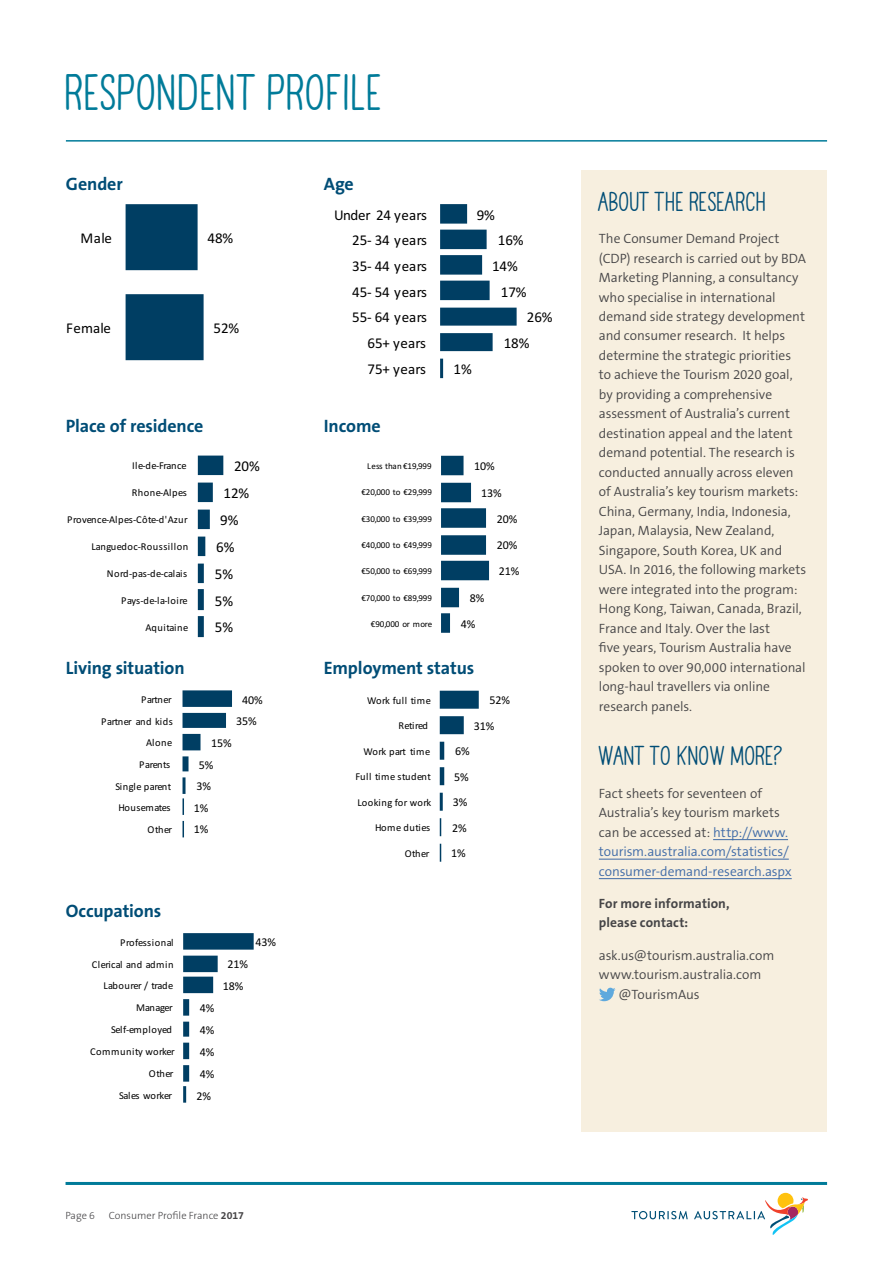
<style>
.page{position:relative;width:893px;height:1263px;background:#fff}
.page>*{position:absolute;margin:0;border:0;box-sizing:border-box;transform-origin:0 0}
.t1{font:700 45px "TAHAVEANICEDAY Basic";letter-spacing:.005em;color:#007b99}
.t2{font:700 24px "TAHAVEANICEDAY Basic";color:#004d76}
.t3{font:700 18px "The Sans B7";letter-spacing:-.005em;color:#004d76}
.t4{font:15px/25.7px "Calibri";letter-spacing:-.005em;color:#000;text-align:center}
.t5{font:300 13.5px/19.5px "The Sans B4";letter-spacing:-.005em;color:#464547}
.t6{font:300 13.5px/19.5px "The Sans B4";color:#3e6aa7}
.t7{font:700 13.5px/19.5px "The Sans B7";letter-spacing:.005em;color:#464547}
.t8{font:12px/25.5px "Calibri";letter-spacing:-.005em;color:#000;text-align:center}
.t9{font:10.5px "Calibri";letter-spacing:.035em;color:#000}
.t10{font:10.5px/21.9px "Calibri";color:#000;text-align:right}
.t11{font:10.5px/21.6px "Calibri";letter-spacing:-.03em;color:#000;text-align:right}
.t12{font:300 10.5px "The Sans B3";color:#464547}
.t13{font:10.5px "Calibri";letter-spacing:-.035em;color:#000}
.t14{font:10.5px "Calibri";letter-spacing:-.055em;color:#000}
.t15{font:9px "Calibri";letter-spacing:-.005em;color:#000}
.s1{font-family:"The Sans B7";font-weight:700}
.s2{color:#464547}
</style>
<div class="page">
<svg style="left:631px;top:1211px;width:57px;height:8px"></svg>
<svg style="left:694px;top:1193px;width:114px;height:42px"></svg>
<hr style="left:66px;top:140px;width:761px;height:2px;background:#007b99">
<hr style="left:66px;top:1182px;width:761px;height:3px;background:#007b99">
<div style="left:582px;top:170px;width:245px;height:961px;background:#f7efdf"></div>
<hr style="left:713px;top:839px;width:75px;height:1px;background:#3e6aa7">
<hr style="left:599px;top:859px;width:190px;height:1px;background:#3e6aa7">
<hr style="left:599px;top:878px;width:193px;height:1px;background:#3e6aa7">
<svg style="left:599px;top:988px;width:16px;height:13px"></svg>
<svg style="left:126px;top:204px;width:78px;height:156px"></svg>
<svg style="left:440px;top:204px;width:77px;height:174px"></svg>
<svg style="left:198px;top:456px;width:25px;height:181px"></svg>
<svg style="left:441px;top:456px;width:48px;height:177px"></svg>
<svg style="left:183px;top:690px;width:49px;height:147px"></svg>
<svg style="left:440px;top:691px;width:39px;height:171px"></svg>
<svg style="left:183px;top:933px;width:71px;height:170px"></svg>
<h1 class="t1" style="left:66px;top:66px;width:319px">RESPONDENT PROFILE</h1>
<h3 class="t3" style="left:66px;top:174px;width:58px">Gender</h3>
<h3 class="t3" style="left:324px;top:174px;width:31px">Age</h3>
<p class="t4" style="left:80px;top:225px;width:33px">Male</p>
<p class="t4" style="left:66px;top:315px;width:46px">Female</p>
<p class="t4" style="left:208px;top:225px;width:27px">48%</p>
<p class="t4" style="left:214px;top:315px;width:27px">52%</p>
<p class="t4" style="left:334px;top:201px;width:94px;text-align:right">Under 24 years<br>25- 34 years<br>35- 44 years<br>45- 54 years<br>55- 64 years<br>65+ years<br>75+ years</p>
<h3 class="t3" style="left:66px;top:416px;width:139px">Place of residence</h3>
<h3 class="t3" style="left:324px;top:416px;width:59px">Income</h3>
<p class="t9" style="left:132px;top:459px;width:56px">Ile-de-France</p>
<p class="t9" style="left:132px;top:485px;width:57px">Rhone-Alpes</p>
<p class="t9" style="left:67px;top:512px;width:122px">Provence-Alpes-Côte-d'Azur</p>
<p class="t9" style="left:91px;top:539px;width:98px">Languedoc-Roussillon</p>
<p class="t9" style="left:107px;top:566px;width:82px">Nord-pas-de-calais</p>
<p class="t9" style="left:121px;top:593px;width:68px">Pays-de-la-loire</p>
<p class="t9" style="left:146px;top:620px;width:44px">Aquitaine</p>
<p class="t4" style="left:234px;top:453px;width:27px">20%</p>
<p class="t4" style="left:223px;top:480px;width:27px">12%</p>
<p class="t4" style="left:220px;top:507px;width:20px">9%</p>
<p class="t4" style="left:216px;top:534px;width:20px">6%</p>
<p class="t4" style="left:215px;top:560px;width:20px">5%</p>
<p class="t4" style="left:215px;top:587px;width:20px">5%</p>
<p class="t4" style="left:215px;top:614px;width:20px">5%</p>
<p class="t15" style="left:367px;top:460px;width:66px">Less than €19,999</p>
<p class="t15" style="left:361px;top:486px;width:72px">€20,000 to €29,999</p>
<p class="t15" style="left:361px;top:512px;width:72px">€30,000 to €39,999</p>
<p class="t15" style="left:361px;top:539px;width:72px">€40,000 to €49,999</p>
<p class="t15" style="left:361px;top:565px;width:72px">€50,000 to €69,999</p>
<p class="t15" style="left:361px;top:591px;width:72px">€70,000 to €89,999</p>
<p class="t15" style="left:371px;top:618px;width:63px">€90,000 or more</p>
<p class="t4" style="left:477px;top:201px;width:20px">9%</p>
<p class="t4" style="left:492px;top:227px;width:36px">16%<br>14%<br>17%</p>
<p class="t4" style="left:504px;top:304px;width:50px;text-align:left;text-indent:23px">26%<br>18%</p>
<p class="t4" style="left:454px;top:356px;width:20px">1%</p>
<p class="t8" style="left:474px;top:453px;width:22px">10%</p>
<p class="t8" style="left:481px;top:480px;width:22px">13%</p>
<p class="t8" style="left:497px;top:506px;width:22px">20%</p>
<p class="t8" style="left:497px;top:532px;width:22px">20%</p>
<p class="t8" style="left:499px;top:558px;width:22px">21%</p>
<p class="t8" style="left:470px;top:585px;width:16px">8%</p>
<p class="t8" style="left:461px;top:611px;width:16px">4%</p>
<h3 class="t3" style="left:66px;top:659px;width:120px">Living situation</h3>
<h3 class="t3" style="left:324px;top:659px;width:152px">Employment status</h3>
<p class="t8" style="left:236px;top:688px;width:28px;line-height:21.6px">40%<br>35%</p>
<p class="t11" style="left:101px;top:688px;width:73px">Partner<br>Partner and kids<br>Alone<br>Parents<br>Single parent<br>Housemates<br>Other</p>
<p class="t8" style="left:474px;top:687px;width:38px;text-align:left;text-indent:16px">52%<br>31%</p>
<p class="t9" style="left:367px;top:693px;width:65px">Work full time</p>
<p class="t14" style="left:399px;top:718px;width:31px">Retired</p>
<p class="t13" style="left:364px;top:744px;width:68px">Work part time</p>
<p class="t9" style="left:356px;top:769px;width:77px">Full time student</p>
<p class="t9" style="left:357px;top:795px;width:75px">Looking for work</p>
<p class="t9" style="left:375px;top:820px;width:57px">Home duties</p>
<p class="t9" style="left:405px;top:846px;width:26px">Other</p>
<p class="t8" style="left:211px;top:730px;width:22px">15%</p>
<p class="t8" style="left:199px;top:751px;width:16px">5%</p>
<p class="t8" style="left:196px;top:773px;width:16px">3%</p>
<p class="t8" style="left:194px;top:795px;width:16px">1%</p>
<p class="t8" style="left:194px;top:816px;width:16px">1%</p>
<p class="t8" style="left:451px;top:738px;width:20px">6%<br>5%<br>3%<br>2%<br>1%</p>
<h3 class="t3" style="left:66px;top:901px;width:97px">Occupations</h3>
<p class="t10" style="left:90px;top:931px;width:86px">Professional<br>Clerical and admin<br>Labourer / trade<br>Manager<br>Self-employed<br>Community worker<br>Other<br>Sales worker</p>
<p class="t8" style="left:197px;top:997px;width:19px;line-height:21.9px;text-align:justify">4% 4% 4% 4% 2%</p>
<p class="t8" style="left:255px;top:929px;width:22px">43%</p>
<p class="t8" style="left:223px;top:953px;width:27px;line-height:21.9px">21%<br>18%</p>
<p class="t12" style="left:66px;top:1210px;width:31px">Page 6</p>
<p class="t12" style="left:109px;top:1210px;width:137px">Consumer Profile France <span class="s1">2017</span></p>
<h2 class="t2" style="left:599px;top:187px;width:170px">ABOUT THE RESEARCH</h2>
<p class="t5" style="left:599px;top:229px;width:209px">The Consumer Demand Project (CDP) research is carried out by BDA Marketing Planning, a consultancy who specialise in international demand side strategy development and consumer research. It helps determine the strategic priorities to achieve the Tourism 2020 goal, by providing a comprehensive assessment of Australia’s current destination appeal and the latent demand potential. The research is conducted annually across eleven of Australia’s key tourism markets:<br>China, Germany, India, Indonesia, Japan, Malaysia, New Zealand, Singapore, South Korea, UK and USA. In 2016, the following markets were integrated into the program:<br>Hong Kong, Taiwan, Canada, Brazil, France and Italy. Over the last<br>five years, Tourism Australia have spoken to over 90,000 international long-haul travellers via online research panels.</p>
<h2 class="t2" style="left:599px;top:742px;width:186px">WANT TO KNOW MORE?</h2>
<p class="t6" style="left:599px;top:784px;width:194px"><span class="s2">Fact sheets for seventeen of Australia’s key tourism markets can be accessed at:</span> http://www. tourism.australia.com/statistics/ consumer-demand-research.aspx</p>
<p class="t7" style="left:599px;top:894px;width:132px">For more information, please contact:</p>
<p class="t5" style="left:599px;top:946px;width:177px">ask.us@tourism.australia.com</p>
<p class="t5" style="left:599px;top:965px;width:164px">www.tourism.australia.com</p>
<p class="t5" style="left:618px;top:985px;width:83px">@TourismAus</p>
</div>
